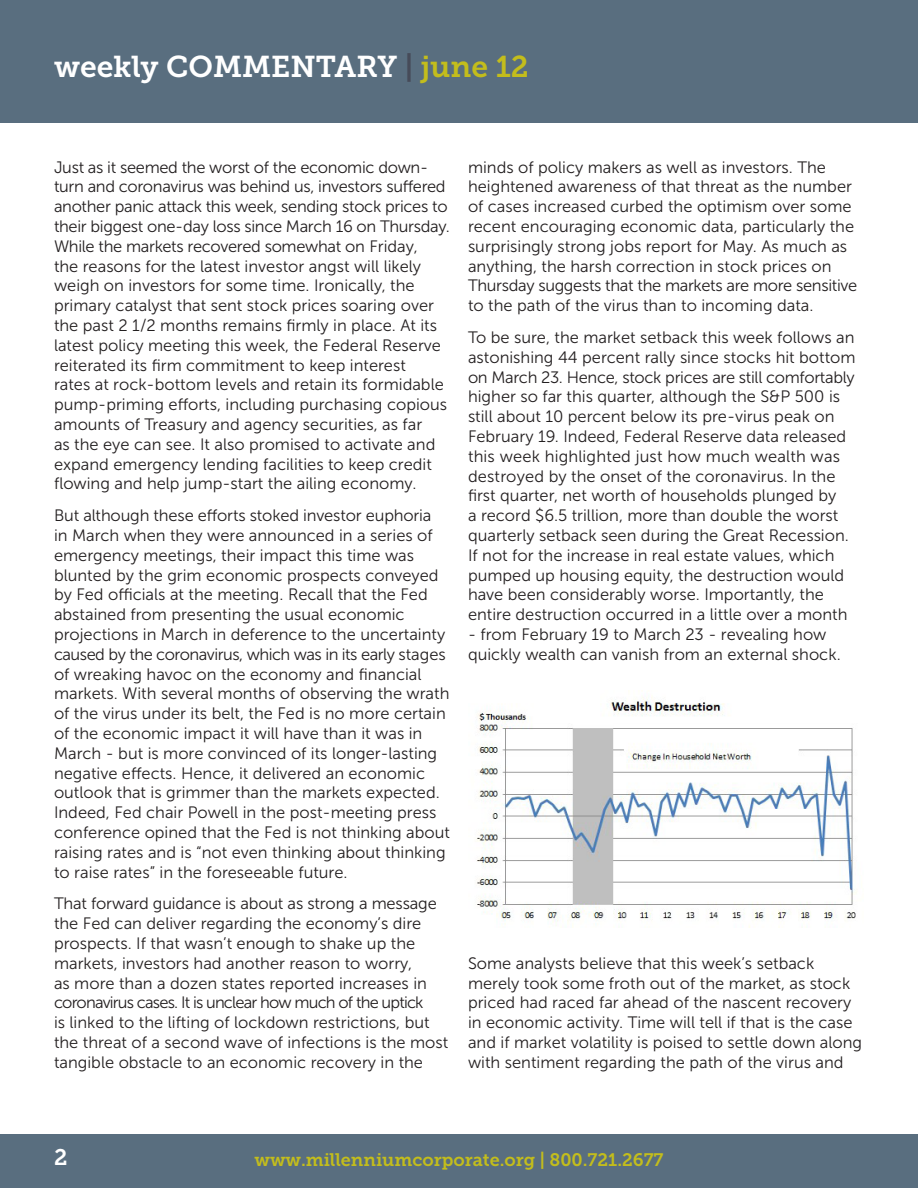
<style>
.page{position:relative;width:918px;height:1188px;background:#fff}
.page>*{position:absolute;margin:0;border:0;box-sizing:border-box;transform-origin:0 0}
.t1{font:30px "Museo Slab 700";color:#fff}
.t2{font:22.5px "Museo Slab 700";color:#fff}
.t3{font:18px "Museo Slab 700";color:#c3bd1c}
.No_Spacing{font:16.5px/19.8px "Museo Sans 300";color:#231f20}
.s1{color:#464b59}
.s2{color:#c3bd1c}
</style>
<div class="page">
<div style="left:0;top:0;width:918px;height:122px;background:#596e7f"></div>
<div style="left:0;top:1134px;width:918px;height:54px;background:#596e7f"></div>
<img style="left:476px;top:697px;width:380px;height:231px">
<p class="t1" style="left:54px;top:49px;width:476px">weekly COMMENTARY <span class="s1">|</span> <span class="s2">june 12</span></p>
<p class="No_Spacing" style="left:54px;top:157px;width:398px">Just as it seemed the worst of the economic down&shy;turn and coronavirus was behind us, investors suffered another panic attack this week, sending stock prices to their biggest one-day loss since March 16 on Thursday.<br>While the markets recovered somewhat on Friday,<br>the reasons for the latest investor angst will likely weigh on investors for some time. Ironically, the primary catalyst that sent stock prices soaring over the past 2 1/2 months remains firmly in place. At its latest policy meeting this week, the Federal Reserve reiterated its firm commitment to keep interest<br>rates at rock-bottom levels and retain its formidable pump-priming efforts, including purchasing copious amounts of Treasury and agency securities, as far<br>as the eye can see. It also promised to activate and expand emergency lending facilities to keep credit flowing and help jump-start the ailing economy.</p>
<p class="No_Spacing" style="left:54px;top:506px;width:397px">But although these efforts stoked investor euphoria<br>in March when they were announced in a series of emergency meetings, their impact this time was blunted by the grim economic prospects conveyed by Fed officials at the meeting. Recall that the Fed abstained from presenting the usual economic projections in March in deference to the uncertainty caused by the coronavirus, which was in its early stages of wreaking havoc on the economy and financial markets. With several months of observing the wrath of the virus under its belt, the Fed is no more certain of the economic impact it will have than it was in March - but is more convinced of its longer-lasting negative effects. Hence, it delivered an economic outlook that is grimmer than the markets expected.<br>Indeed, Fed chair Powell in the post-meeting press conference opined that the Fed is not thinking about raising rates and is “not even thinking about thinking to raise rates” in the foreseeable future.</p>
<p class="No_Spacing" style="left:54px;top:894px;width:396px">That forward guidance is about as strong a message the Fed can deliver regarding the economy’s dire prospects. If that wasn’t enough to shake up the markets, investors had another reason to worry,<br>as more than a dozen states reported increases in coronavirus cases. It is unclear how much of the uptick<br>is linked to the lifting of lockdown restrictions, but the threat of a second wave of infections is the most tangible obstacle to an economic recovery in the</p>
<p class="No_Spacing" style="left:468px;top:157px;width:391px">minds of policy makers as well as investors. The heightened awareness of that threat as the number of cases increased curbed the optimism over some recent encouraging economic data, particularly the surprisingly strong jobs report for May. As much as anything, the harsh correction in stock prices on Thursday suggests that the markets are more sensitive to the path of the virus than to incoming data.</p>
<p class="No_Spacing" style="left:468px;top:328px;width:389px">To be sure, the market setback this week follows an astonishing 44 percent rally since stocks hit bottom on March 23. Hence, stock prices are still comfortably higher so far this quarter, although the S&amp;P 500 is still about 10 percent below its pre-virus peak on February 19. Indeed, Federal Reserve data released this week highlighted just how much wealth was destroyed by the onset of the coronavirus. In the first quarter, net worth of households plunged by<br>a record $6.5 trillion, more than double the worst quarterly setback seen during the Great Recession.<br>If not for the increase in real estate values, which pumped up housing equity, the destruction would have been considerably worse. Importantly, the entire destruction occurred in a little over a month</p>
<p class="No_Spacing" style="left:468px;top:625px;width:374px">- from February 19 to March 23 - revealing how quickly wealth can vanish from an external shock.</p>
<p class="No_Spacing" style="left:468px;top:953px;width:396px">Some analysts believe that this week’s setback merely took some froth out of the market, as stock priced had raced far ahead of the nascent recovery in economic activity. Time will tell if that is the case and if market volatility is poised to settle down along with sentiment regarding the path of the virus and</p>
<p class="t2" style="left:54px;top:1145px;width:15px">2</p>
<p class="t3" style="left:254px;top:1150px;width:411px">www.millenniumcorporate.org | 800.721.2677</p>
</div>
